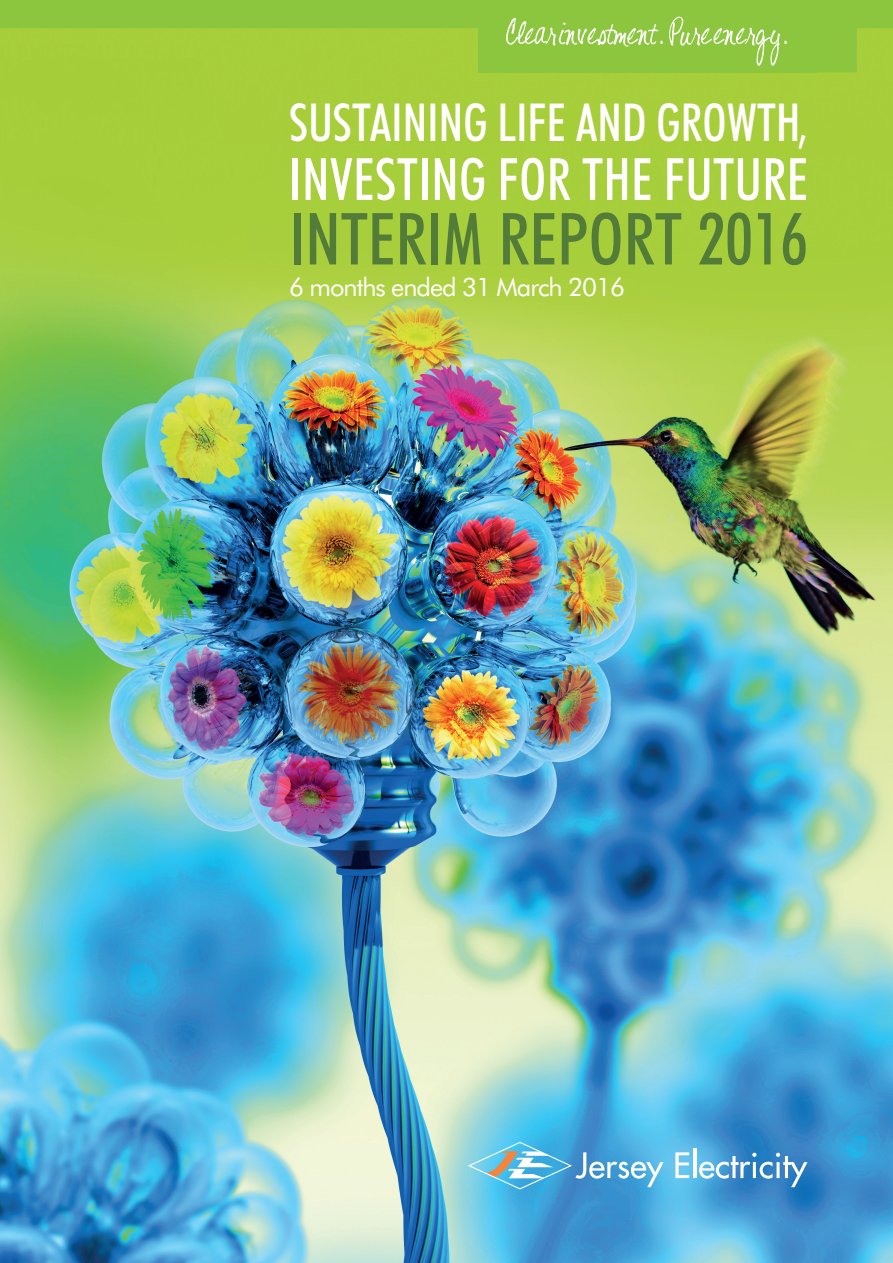
<style>
.page{position:relative;width:893px;height:1263px;background:#fff}
.page>*{position:absolute;margin:0;border:0;box-sizing:border-box;transform-origin:0 0}
.t1{font:500 condensed 72px "Futura BT";color:#527c38}
.t2{font:500 condensed 58.5px "Futura BT";letter-spacing:.01em;color:#fff;scale:.94 1}
.t3{font:500 condensed 52.5px "Futura BT";letter-spacing:.005em;color:#fff;scale:.94 1}
.contents_headers{font:25.5px "Futura BT";letter-spacing:-.04em;color:#fff}
</style>
<div class="page">
<img style="left:0;top:72px;width:893px;height:1191px">
<svg style="left:675px;top:1152px;width:14px;height:26px"></svg>
<hr style="left:693px;top:1148px;width:3px;height:30px;background:#fff">
<svg style="left:699px;top:1153px;width:108px;height:34px"></svg>
<svg style="left:466px;top:1141px;width:198px;height:49px;background:#67b6dd"></svg>
<svg style="left:0;top:0;width:893px;height:72px;background:#9aca3c"></svg>
<div style="left:478px;top:0;width:338px;height:72px;background:#8bc63e"></div>
<svg style="left:506px;top:17px;width:281px;height:49px"></svg>
<p class="t3" style="left:289px;top:91px;width:552px">SUSTAINING LIFE AND GROWTH,</p>
<p class="t2" style="left:289px;top:144px;width:553px">INVESTING FOR THE FUTURE</p>
<p class="t1" style="left:289px;top:195px;width:520px">INTERIM REPORT 2016</p>
<p class="contents_headers" style="left:289px;top:272px;width:338px">6 months ended 31 March 2016</p>
</div>
